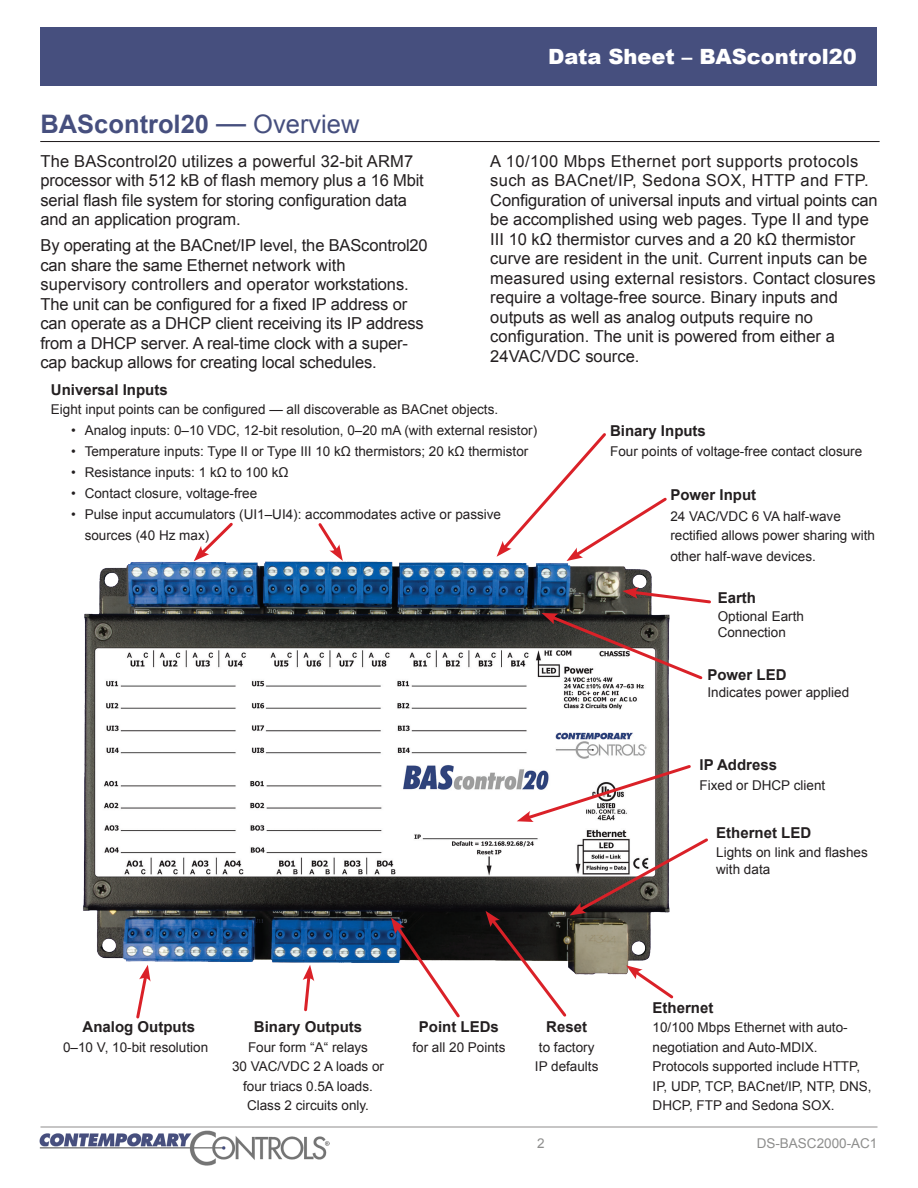
<style>
.page{position:relative;width:918px;height:1188px;background:#fff}
.page>*{position:absolute;margin:0;border:0;box-sizing:border-box;transform-origin:0 0}
.t1{font:700 25.5px "Arial";color:#464f7e}
.t2{font:900 21px "Arial";color:#fff}
.t3{font:16.5px/19.5px "Arial";color:#231f20}
.t4{font:700 15px "Arial";color:#231f20}
.t5{font:13.5px/19.5px "Arial";color:#231f20}
.t6{font:13.5px "Arial";color:#8e8e8d}
.s1{font-weight:400;font-size:30px}
.s2{font-weight:400}
</style>
<div class="page">
<hr style="left:40px;top:1127px;width:838px;height:1px;background:#8e8d8c">
<div style="left:40px;top:27px;width:838px;height:59px;background:#464f7e"></div>
<img style="left:40px;top:1131px;width:290px;height:35px">
<img style="left:83px;top:556px;width:587px;height:425px">
<hr style="left:40px;top:141px;width:839px;height:1px;background:#231f20">
<svg style="left:194px;top:522px;width:42px;height:39px"></svg>
<svg style="left:316px;top:523px;width:27px;height:38px"></svg>
<svg style="left:302px;top:965px;width:12px;height:47px"></svg>
<svg style="left:134px;top:965px;width:17px;height:54px"></svg>
<svg style="left:497px;top:433px;width:172px;height:128px"></svg>
<svg style="left:391px;top:918px;width:71px;height:100px"></svg>
<svg style="left:542px;top:613px;width:161px;height:69px"></svg>
<svg style="left:517px;top:763px;width:174px;height:59px"></svg>
<svg style="left:486px;top:836px;width:222px;height:181px"></svg>
<svg style="left:622px;top:587px;width:89px;height:18px"></svg>
<p class="t1" style="left:40px;top:107px;width:321px">BAScontrol20 <span class="s1">—</span> <span class="s2">Overview</span></p>
<p class="t3" style="left:40px;top:151px;width:385px">The BAScontrol20 utilizes a powerful 32-bit ARM7 processor with 512 kB of flash memory plus a 16 Mbit serial flash file system for storing configuration data and an application program.</p>
<p class="t3" style="left:40px;top:236px;width:389px">By operating at the BACnet/IP level, the BAScontrol20 can share the same Ethernet network with supervisory controllers and operator workstations.<br>The unit can be configured for a fixed IP address or can operate as a DHCP client receiving its IP address from a DHCP server. A real-time clock with a super&shy;cap backup allows for creating local schedules.</p>
<p class="t2" style="left:548px;top:41px;width:310px">Data Sheet – BAScontrol20</p>
<p class="t3" style="left:490px;top:151px;width:389px">A 10/100 Mbps Ethernet port supports protocols such as BACnet/IP, Sedona SOX, HTTP and FTP.<br>Configuration of universal inputs and virtual points can be accomplished using web pages. Type II and type III 10 kΩ thermistor curves and a 20 kΩ thermistor curve are resident in the unit. Current inputs can be measured using external resistors. Contact closures require a voltage-free source. Binary inputs and outputs as well as analog outputs require no configuration. The unit is powered from either a 24VAC/VDC source.</p>
<p class="t4" style="left:51px;top:380px;width:118px">Universal Inputs</p>
<p class="t5" style="left:51px;top:400px;width:449px">Eight input points can be configured — all discoverable as BACnet objects.</p>
<p class="t5" style="left:71px;top:421px;width:467px">• Analog inputs: 0–10 VDC, 12-bit resolution, 0–20 mA (with external resistor)</p>
<p class="t5" style="left:71px;top:442px;width:459px">• Temperature inputs: Type II or Type III 10 kΩ thermistors; 20 kΩ thermistor</p>
<p class="t5" style="left:71px;top:463px;width:219px">• Resistance inputs: 1 kΩ to 100 kΩ</p>
<p class="t5" style="left:71px;top:484px;width:188px">• Contact closure, voltage-free</p>
<p class="t5" style="left:85px;top:504px;width:418px;line-height:21px;text-indent:-14px">• Pulse input accumulators (UI1–UI4): accommodates active or passive sources (40 Hz max)</p>
<p class="t4" style="left:610px;top:421px;width:97px">Binary Inputs</p>
<p class="t5" style="left:610px;top:441px;width:254px">Four points of voltage-free contact closure</p>
<p class="t4" style="left:670px;top:485px;width:87px">Power Input</p>
<p class="t5" style="left:670px;top:507px;width:206px">24 VAC/VDC 6 VA half-wave rectified allows power sharing with</p>
<p class="t5" style="left:670px;top:547px;width:147px">other half-wave devices.</p>
<p class="t4" style="left:718px;top:588px;width:40px">Earth</p>
<p class="t5" style="left:718px;top:608px;width:88px;line-height:16.5px">Optional Earth<br>Connection</p>
<p class="t4" style="left:707px;top:664px;width:81px">Power LED</p>
<p class="t5" style="left:707px;top:683px;width:143px">Indicates power applied</p>
<p class="t4" style="left:700px;top:755px;width:79px">IP Address</p>
<p class="t5" style="left:700px;top:776px;width:127px">Fixed or DHCP client</p>
<p class="t4" style="left:716px;top:823px;width:97px">Ethernet LED</p>
<p class="t5" style="left:716px;top:845px;width:153px;line-height:16.5px">Lights on link and flashes with data</p>
<p class="t4" style="left:83px;top:1017px;width:114px">Analog Outputs</p>
<p class="t5" style="left:63px;top:1038px;width:147px">0–10 V, 10-bit resolution</p>
<p class="t4" style="left:254px;top:1017px;width:110px">Binary Outputs</p>
<p class="t5" style="left:248px;top:1038px;width:122px">Four form “A“ relays</p>
<p class="t5" style="left:232px;top:1057px;width:154px;text-align:center">30 VAC/VDC 2 A loads or four triacs 0.5A loads.</p>
<p class="t5" style="left:247px;top:1096px;width:124px">Class 2 circuits only.</p>
<p class="t4" style="left:419px;top:1017px;width:82px">Point LEDs</p>
<p class="t5" style="left:412px;top:1038px;width:95px">for all 20 Points</p>
<p class="t4" style="left:546px;top:1017px;width:42px">Reset</p>
<p class="t5" style="left:535px;top:1038px;width:65px">to factory<br>IP defaults</p>
<p class="t6" style="left:537px;top:1134px;width:9px">2</p>
<p class="t4" style="left:653px;top:998px;width:62px">Ethernet</p>
<p class="t5" style="left:653px;top:1018px;width:221px">10/100 Mbps Ethernet with auto&shy;negotiation and Auto-MDIX.<br>Protocols supported include HTTP,<br>IP, UDP, TCP, BACnet/IP, NTP, DNS,<br>DHCP, FTP and Sedona SOX.</p>
<p class="t6" style="left:757px;top:1134px;width:122px">DS-BASC2000-AC1</p>
</div>
